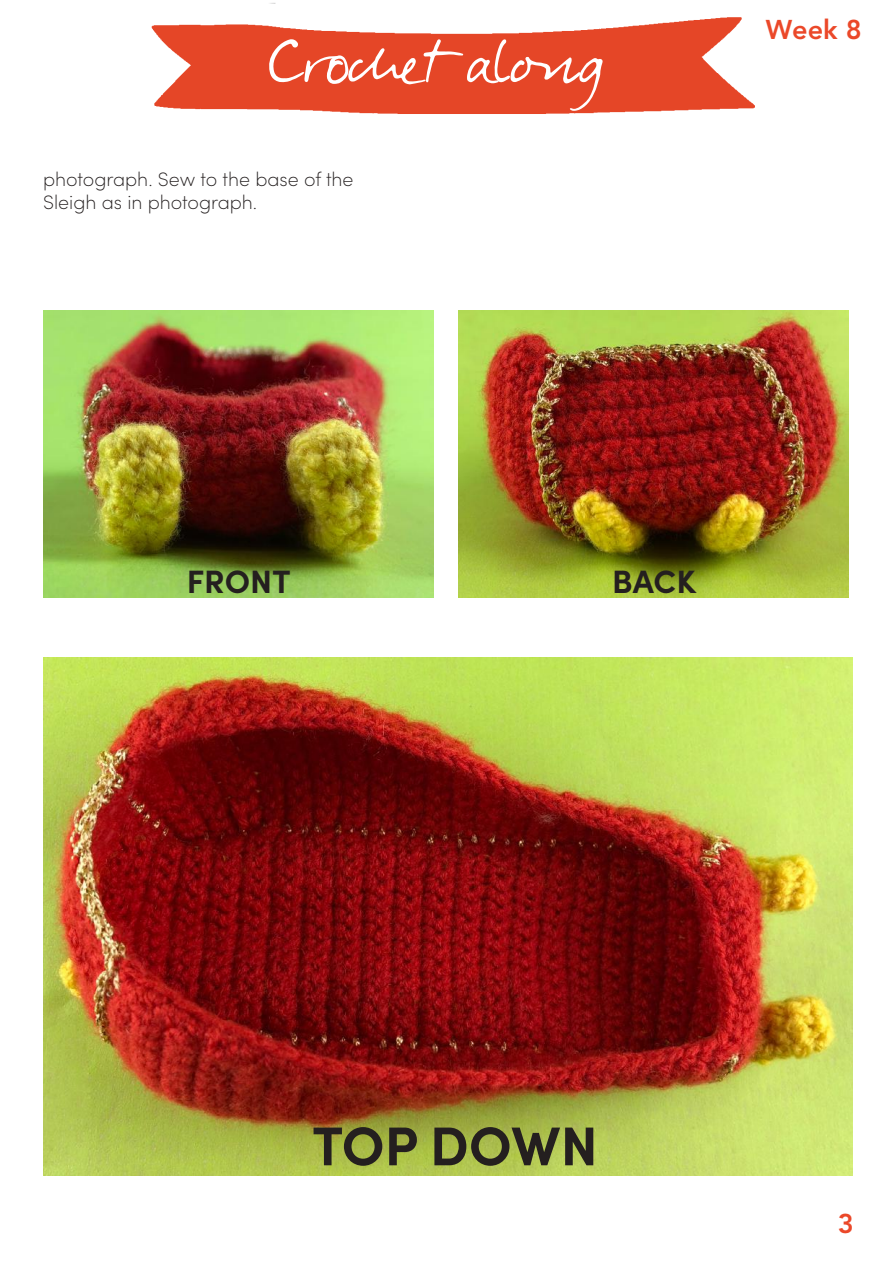
<style>
.page{position:relative;width:893px;height:1263px;background:#fff}
.page>*{position:absolute;margin:0;border:0;box-sizing:border-box;transform-origin:0 0}
.t1{font:78px "Darkwoman";color:#fff}
.t2{font:700 54.75px "Sofia Pro";color:#241f1f}
.t3{font:700 32.4px "Sofia Pro";color:#241f1f}
.t4{font:800 27px "Avenir";color:#eb4829}
.t5{font:200 19.5px/23.4px "Sofia Pro";color:#241f1f}
</style>
<div class="page">
<img style="left:151px;top:3px;width:604px;height:111px">
<img style="left:43px;top:310px;width:390px;height:287px">
<img style="left:459px;top:310px;width:390px;height:287px">
<img style="left:43px;top:658px;width:809px;height:517px">
<h1 class="t1" style="left:269px;top:10px;width:335px">Crochet along</h1>
<p class="t5" style="left:43px;top:166px;width:312px">photograph. Sew to the base of the<br>Sleigh as in photograph.</p>
<h3 class="t4" style="left:766px;top:13px;width:97px">Week 8</h3>
<h3 class="t3" style="left:187px;top:556px;width:105px">FRONT</h3>
<h3 class="t3" style="left:612px;top:556px;width:85px">BACK</h3>
<h2 class="t2" style="left:312px;top:1104px;width:287px">TOP DOWN</h2>
<h3 class="t4" style="left:838px;top:1207px;width:17px">3</h3>
</div>
